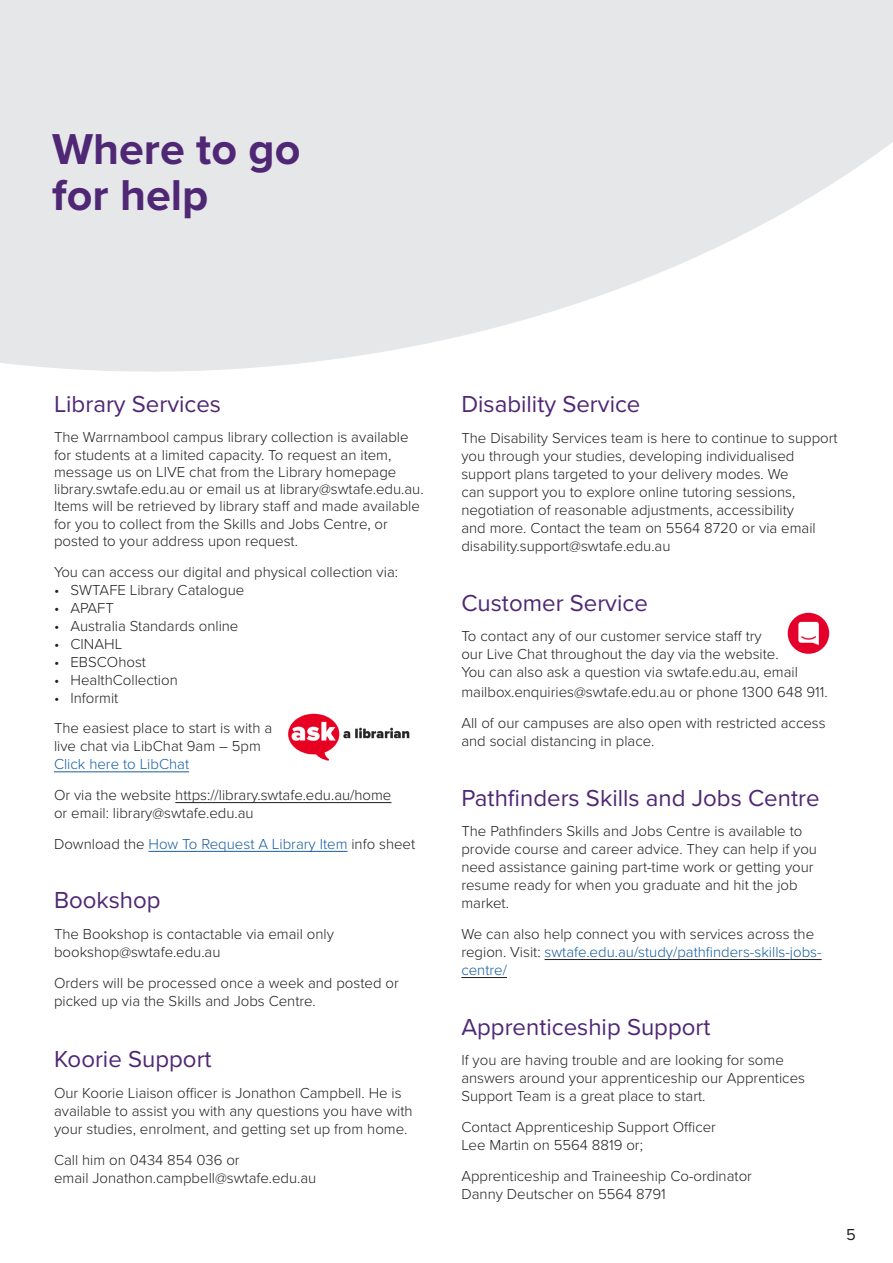
<style>
.page{position:relative;width:893px;height:1263px;background:#fff}
.page>*{position:absolute;margin:0;border:0;box-sizing:border-box;transform-origin:0 0}
.t1{font:700 44.85px/45.8px "Proxima Nova";color:#4f2774}
.t2{font:24px "Proxima Nova";color:#4f2774}
.t3{font:16.5px "Proxima Nova";color:#231f20}
.t4{font:300 15px/18px "Proxima Nova";color:#231f20}
.t5{font:300 15px "Proxima Nova";color:#175d9e}
.s1{color:#175d9e}
.s2{color:#231f20}
</style>
<div class="page">
<svg style="left:0;top:0;width:893px;height:372px;fill:#e6e7e9"></svg>
<hr style="left:54px;top:771px;width:135px;height:1px;background:#175d9e">
<hr style="left:175px;top:802px;width:216px;height:1px;background:#231f20">
<hr style="left:148px;top:851px;width:200px;height:1px;background:#175d9e">
<hr style="left:544px;top:959px;width:278px;height:1px;background:#231f20">
<hr style="left:461px;top:977px;width:46px;height:1px;background:#231f20">
<img style="left:788px;top:613px;width:41px;height:41px;border-radius:21px">
<img style="left:288px;top:713px;width:122px;height:48px">
<p class="t1" style="left:52px;top:126px;width:250px">Where to go for help</p>
<p class="t2" style="left:54px;top:386px;width:169px">Library Services</p>
<p class="t4" style="left:54px;top:428px;width:371px;line-height:17.2px">The Warrnambool campus library collection is available for students at a limited capacity. To request an item, message us on LIVE chat from the Library homepage library.swtafe.edu.au or email us at library@swtafe.edu.au.<br>Items will be retrieved by library staff and made available for you to collect from the Skills and Jobs Centre, or posted to your address upon request.</p>
<p class="t4" style="left:54px;top:562px;width:346px">You can access our digital and physical collection via:</p>
<p class="t4" style="left:54px;top:580px;width:192px">• SWTAFE Library Catalogue</p>
<p class="t4" style="left:54px;top:598px;width:61px">• APAFT</p>
<p class="t4" style="left:54px;top:616px;width:186px">• Australia Standards online</p>
<p class="t4" style="left:54px;top:634px;width:70px">• CINAHL</p>
<p class="t4" style="left:54px;top:652px;width:94px">• EBSCOhost</p>
<p class="t4" style="left:54px;top:670px;width:125px">• HealthCollection</p>
<p class="t4" style="left:54px;top:688px;width:66px">• Informit</p>
<p class="t4" style="left:54px;top:718px;width:220px">The easiest place to start is with a live chat via LibChat 9am – 5pm<br><span class="s1">Click here to LibChat</span></p>
<p class="t4" style="left:54px;top:785px;width:339px">Or via the website https://library.swtafe.edu.au/home or email: library@swtafe.edu.au</p>
<p class="t5" style="left:54px;top:833px;width:363px"><span class="s2">Download the</span> How To Request A Library Item <span class="s2">info sheet</span></p>
<p class="t2" style="left:54px;top:882px;width:108px">Bookshop</p>
<p class="t4" style="left:54px;top:924px;width:281px">The Bookshop is contactable via email only bookshop@swtafe.edu.au</p>
<p class="t4" style="left:54px;top:973px;width:346px">Orders will be processed once a week and posted or picked up via the Skills and Jobs Centre.</p>
<p class="t2" style="left:54px;top:1041px;width:159px">Koorie Support</p>
<p class="t4" style="left:54px;top:1083px;width:360px">Our Koorie Liaison officer is Jonathon Campbell. He is available to assist you with any questions you have with your studies, enrolment, and getting set up from home.</p>
<p class="t4" style="left:54px;top:1150px;width:264px">Call him on 0434 854 036 or<br>email Jonathon.campbell@swtafe.edu.au</p>
<p class="t2" style="left:461px;top:386px;width:181px">Disability Service</p>
<p class="t4" style="left:461px;top:428px;width:378px">The Disability Services team is here to continue to support you through your studies, developing individualised support plans targeted to your delivery modes. We<br>can support you to explore online tutoring sessions, negotiation of reasonable adjustments, accessibility<br>and more. Contact the team on 5564 8720 or via email disability.support@swtafe.edu.au</p>
<p class="t2" style="left:461px;top:585px;width:188px">Customer Service</p>
<p class="t4" style="left:461px;top:627px;width:338px">To contact any of our customer service staff try<br>our Live Chat throughout the day via the website.<br>You can also ask a question via swtafe.edu.au, email</p>
<p class="t4" style="left:461px;top:682px;width:368px">mailbox.enquiries@swtafe.edu.au or phone 1300 648 911.</p>
<p class="t4" style="left:461px;top:713px;width:366px">All of our campuses are also open with restricted access and social distancing in place.</p>
<p class="t2" style="left:461px;top:780px;width:360px">Pathfinders Skills and Jobs Centre</p>
<p class="t4" style="left:461px;top:821px;width:357px">The Pathfinders Skills and Jobs Centre is available to provide course and career advice. They can help if you need assistance gaining part-time work or getting your resume ready for when you graduate and hit the job market.</p>
<p class="t4" style="left:461px;top:924px;width:362px">We can also help connect you with services across the region. Visit: <span class="s1">swtafe.edu.au/study/pathfinders-skills-jobs&shy;centre/</span></p>
<p class="t2" style="left:461px;top:1009px;width:251px">Apprenticeship Support</p>
<p class="t4" style="left:461px;top:1050px;width:345px">If you are having trouble and are looking for some answers around your apprenticeship our Apprentices<br>Support Team is a great place to start.</p>
<p class="t4" style="left:461px;top:1117px;width:256px">Contact Apprenticeship Support Officer<br>Lee Martin on 5564 8819 or;</p>
<p class="t4" style="left:461px;top:1166px;width:292px">Apprenticeship and Traineeship Co-ordinator<br>Danny Deutscher on 5564 8791</p>
<p class="t3" style="left:846px;top:1222px;width:11px">5</p>
</div>
